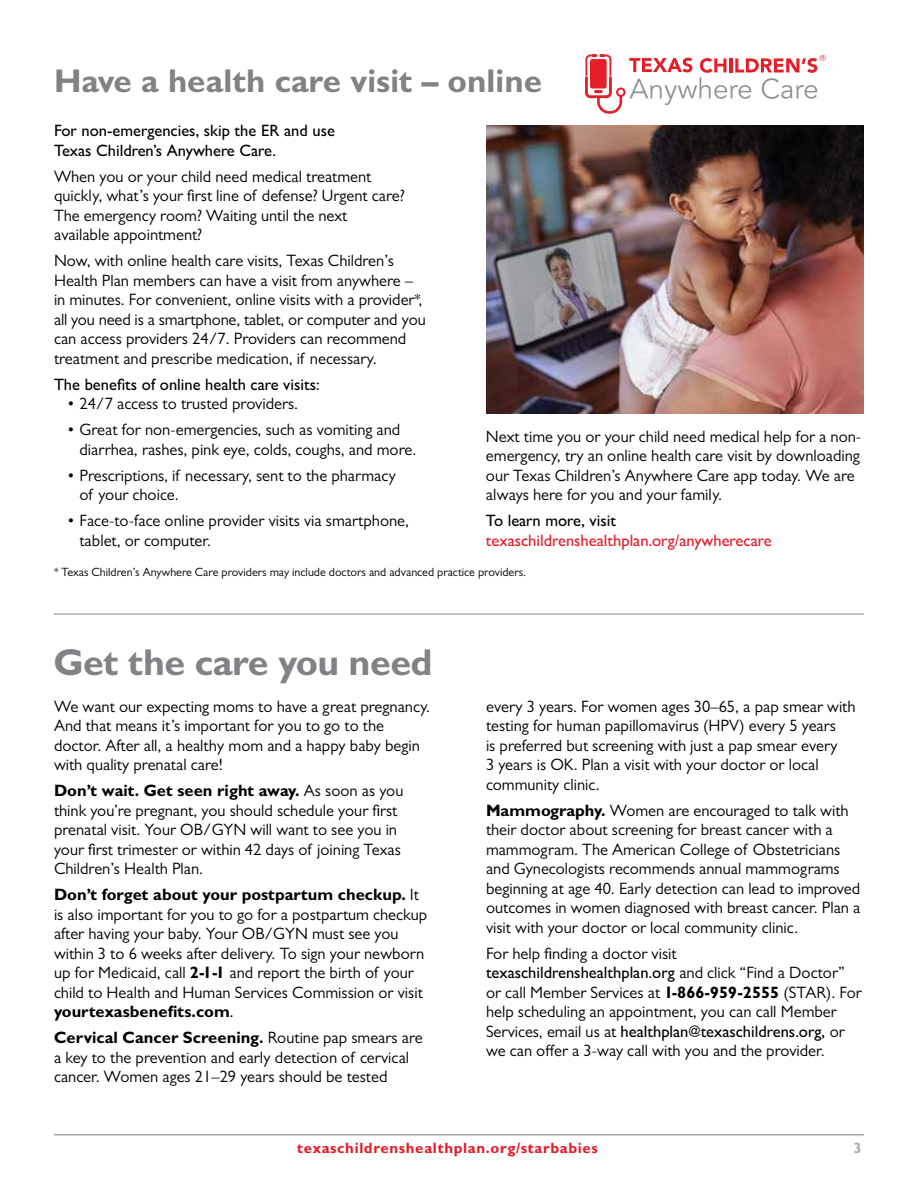
<style>
.page{position:relative;width:918px;height:1188px;background:#fff}
.page>*{position:absolute;margin:0;border:0;box-sizing:border-box;transform-origin:0 0}
.t1{font:700 37.5px "Gill Sans MT Std";letter-spacing:-.015em;color:#808285}
.t2{font:700 33px "Gill Sans MT Std";color:#808285}
.t3{font:16.5px/19.5px "Gill Sans MT Std";color:#000}
.t4{font:500 16.5px/19.5px "Gill Sans MT Std";color:#000}
.t5{font:500 16.5px "Gill Sans MT Std";color:#e51b27}
.t6{font:700 15px "Gill Sans MT Std";letter-spacing:.04em;color:#e51b27}
.t7{font:700 15px "Gill Sans MT Std";color:#a7a9ac}
.t8{font:12px "Gill Sans MT Std";color:#000}
.s1{font-weight:700}
.s2{font-weight:500}
.s3{color:#fff}
</style>
<div class="page">
<hr style="left:54px;top:1134px;width:810px;height:2px;background:#a7a9ac">
<hr style="left:54px;top:613px;width:810px;height:2px;background:#a7a9ac">
<svg style="left:585px;top:54px;width:241px;height:60px"></svg>
<img style="left:486px;top:125px;width:378px;height:289px">
<h2 class="t2" style="left:54px;top:60px;width:490px">Have a health care visit – online</h2>
<p class="t4" style="left:54px;top:121px;width:282px">For non-emergencies, skip the ER and use<br>Texas Children’s Anywhere Care.</p>
<p class="t3" style="left:54px;top:167px;width:353px">When you or your child need medical treatment quickly, what’s your first line of defense? Urgent care?<br>The emergency room? Waiting until the next available appointment?</p>
<p class="t3" style="left:54px;top:251px;width:374px">Now, with online health care visits, Texas Children’s Health Plan members can have a visit from anywhere – in minutes. For convenient, online visits with a provider*, all you need is a smartphone, tablet, or computer and you can access providers 24/7. Providers can recommend treatment and prescribe medication, if necessary.</p>
<p class="t4" style="left:54px;top:374px;width:267px">The benefits of online health care visits:</p>
<p class="t3" style="left:67px;top:394px;width:232px">• 24/7 access to trusted providers.</p>
<p class="t3" style="left:79px;top:420px;width:338px;text-indent:-12px">• Great for non-emergencies, such as vomiting and diarrhea, rashes, pink eye, colds, coughs, and more.</p>
<p class="t3" style="left:79px;top:466px;width:318px;text-indent:-12px">• Prescriptions, if necessary, sent to the pharmacy of your choice.</p>
<p class="t3" style="left:79px;top:511px;width:331px;text-indent:-12px">• Face-to-face online provider visits via smartphone, tablet, or computer.</p>
<p class="t3" style="left:486px;top:427px;width:377px">Next time you or your child need medical help for a non&shy;emergency, try an online health care visit by downloading our Texas Children’s Anywhere Care app today. We are always here for you and your family.</p>
<p class="t4" style="left:486px;top:511px;width:132px">To learn more, visit</p>
<p class="t5" style="left:486px;top:531px;width:287px">texaschildrenshealthplan.org/anywherecare</p>
<p class="t8" style="left:54px;top:565px;width:473px">* Texas Children’s Anywhere Care providers may include doctors and advanced practice providers.</p>
<h1 class="t1" style="left:54px;top:639px;width:380px">Get the care you need</h1>
<p class="t3" style="left:54px;top:696px;width:378px">We want our expecting moms to have a great pregnancy.<br>And that means it’s important for you to go to the doctor. After all, a healthy mom and a happy baby begin with quality prenatal care!</p>
<p class="t3" style="left:54px;top:781px;width:351px"><span class="s1">Don’t wait. Get seen right away.</span> As soon as you think you’re pregnant, you should schedule your first prenatal visit. Your OB/GYN will want to see you in your first trimester or within 42 days of joining Texas Children’s Health Plan.</p>
<p class="t3" style="left:54px;top:885px;width:375px"><span class="s1">Don’t forget about your postpartum checkup.</span> It is also important for you to go for a postpartum checkup after having your baby. Your OB/GYN must see you within 3 to 6 weeks after delivery. To sign your newborn up for Medicaid, call <span class="s1">2-1-1</span> and report the birth of your child to Health and Human Services Commission or visit <span class="s1">yourtexasbenefits.com</span><span class="s2">.</span></p>
<p class="t3" style="left:54px;top:1028px;width:370px"><span class="s1">Cervical Cancer Screening.</span> Routine pap smears are a key to the prevention and early detection of cervical cancer. Women ages 21–29 years should be tested</p>
<p class="t3" style="left:486px;top:696px;width:371px">every 3 years. For women ages 30–65, a pap smear with testing for human papillomavirus (HPV) every 5 years<br>is preferred but screening with just a pap smear every<br>3 years is OK. Plan a visit with your doctor or local community clinic.</p>
<p class="t3" style="left:486px;top:800px;width:376px"><span class="s1">Mammography.</span> Women are encouraged to talk with their doctor about screening for breast cancer with a mammogram. The American College of Obstetricians and Gynecologists recommends annual mammograms beginning at age 40. Early detection can lead to improved outcomes in women diagnosed with breast cancer. Plan a visit with your doctor or local community clinic.</p>
<p class="t3" style="left:486px;top:943px;width:377px">For help finding a doctor visit <span class="s2">texaschildrenshealthplan.org</span> and click “Find a Doctor” or call Member Services at <span class="s1">1-866-959-2555</span> (STAR). For help scheduling an appointment, you can call Member Services, email us at <span class="s2">healthplan</span><sup>@</sup><span class="s2">texaschildrens.org,</span> or we can offer a 3-way call with you and the provider.</p>
<p class="t6" style="left:297px;top:1139px;width:323px">texaschildrenshealthplan.org/starbabies<span class="s3">ies</span></p>
<p class="t7" style="left:853px;top:1139px;width:10px">3</p>
</div>
